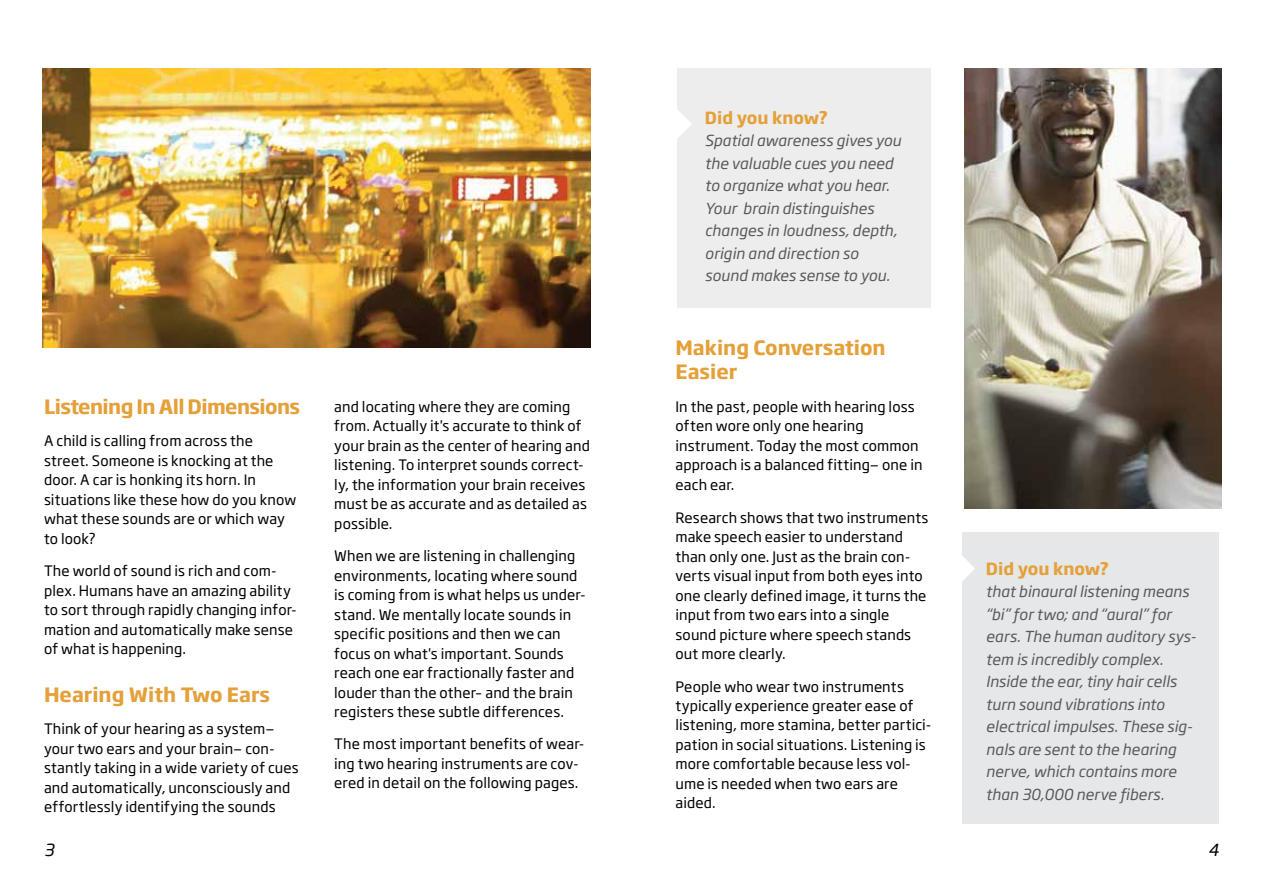
<style>
.page{position:relative;width:1263px;height:893px;background:#fff}
.page>*{position:absolute;margin:0;border:0;box-sizing:border-box;transform-origin:0 0}
.t1{font:700 19.5px/24px "Soho Gothic Pro";color:#e4a039}
.t2{font:700 19.5px "Soho Gothic Pro";letter-spacing:-.03em;color:#e4a039}
.t3{font:700 16.5px "Soho Gothic Pro";color:#e4a039}
.t4{font:italic 16.5px "Soho Gothic Pro";color:#000}
.t5{font:italic 15px/22.5px "Soho Gothic Pro";letter-spacing:.005em;color:#58595b}
.t6{font:14.25px/19.5px "Soho Gothic Pro";letter-spacing:.01em;color:#000}
</style>
<div class="page">
<div style="left:677px;top:68px;width:253px;height:240px;background:#ededee"></div>
<div style="left:963px;top:532px;width:256px;height:292px;background:#e6e7e8"></div>
<svg style="left:962px;top:544px;width:13px;height:49px"></svg>
<img style="left:964px;top:68px;width:258px;height:441px">
<svg style="left:677px;top:110px;width:15px;height:29px"></svg>
<img style="left:43px;top:68px;width:547px;height:279px">
<h1 class="t2" style="left:44px;top:391px;width:258px">Listening In All Dimensions</h1>
<p class="t6" style="left:44px;top:430px;width:254px">A child is calling from across the street. Someone is knocking at the door. A car is honking its horn. In situations like these how do you know what these sounds are or which way to look?</p>
<p class="t6" style="left:44px;top:560px;width:254px">The world of sound is rich and com&shy;plex. Humans have an amazing ability to sort through rapidly changing infor&shy;mation and automatically make sense of what is happening.</p>
<h1 class="t1" style="left:44px;top:681px;width:228px">Hearing With Two Ears</h1>
<p class="t6" style="left:44px;top:718px;width:256px">Think of your hearing as a system— your two ears and your brain— con&shy;stantly taking in a wide variety of cues and automatically, unconsciously and effortlessly identifying the sounds</p>
<p class="t4" style="left:44px;top:837px;width:11px">3</p>
<p class="t6" style="left:334px;top:396px;width:257px">and locating where they are coming from. Actually it's accurate to think of your brain as the center of hearing and listening. To interpret sounds correct&shy;ly, the information your brain receives must be as accurate and as detailed as possible.</p>
<p class="t6" style="left:334px;top:545px;width:253px">When we are listening in challenging environments, locating where sound is coming from is what helps us under&shy;stand. We mentally locate sounds in specific positions and then we can focus on what's important. Sounds reach one ear fractionally faster and louder than the other– and the brain registers these subtle differences.</p>
<p class="t6" style="left:334px;top:733px;width:252px">The most important benefits of wear&shy;ing two hearing instruments are cov&shy;ered in detail on the following pages.</p>
<p class="t3" style="left:705px;top:104px;width:125px">Did you know?</p>
<p class="t5" style="left:705px;top:129px;width:198px">Spatial awareness gives you the valuable cues you need to organize what you hear.<br>Your brain distinguishes changes in loudness, depth, origin and direction so sound makes sense to you.</p>
<h1 class="t1" style="left:675px;top:334px;width:212px">Making Conversation<br>Easier</h1>
<p class="t6" style="left:675px;top:396px;width:248px">In the past, people with hearing loss often wore only one hearing instrument. Today the most common approach is a balanced fitting— one in each ear.</p>
<p class="t6" style="left:675px;top:507px;width:254px">Research shows that two instruments make speech easier to understand than only one. Just as the brain con&shy;verts visual input from both eyes into one clearly defined image, it turns the input from two ears into a single sound picture where speech stands out more clearly.</p>
<p class="t6" style="left:675px;top:676px;width:258px">People who wear two instruments typically experience greater ease of listening, more stamina, better partici&shy;pation in social situations. Listening is more comfortable because less vol&shy;ume is needed when two ears are aided.</p>
<p class="t3" style="left:986px;top:556px;width:125px">Did you know?</p>
<p class="t5" style="left:986px;top:580px;width:212px">that binaural listening means “bi” for two; and “aural” for ears. The human auditory sys&shy;tem is incredibly complex.<br>Inside the ear, tiny hair cells turn sound vibrations into electrical impulses. These sig&shy;nals are sent to the hearing nerve, which contains more than 30,000 nerve fibers.</p>
<p class="t4" style="left:1208px;top:837px;width:12px">4</p>
</div>
